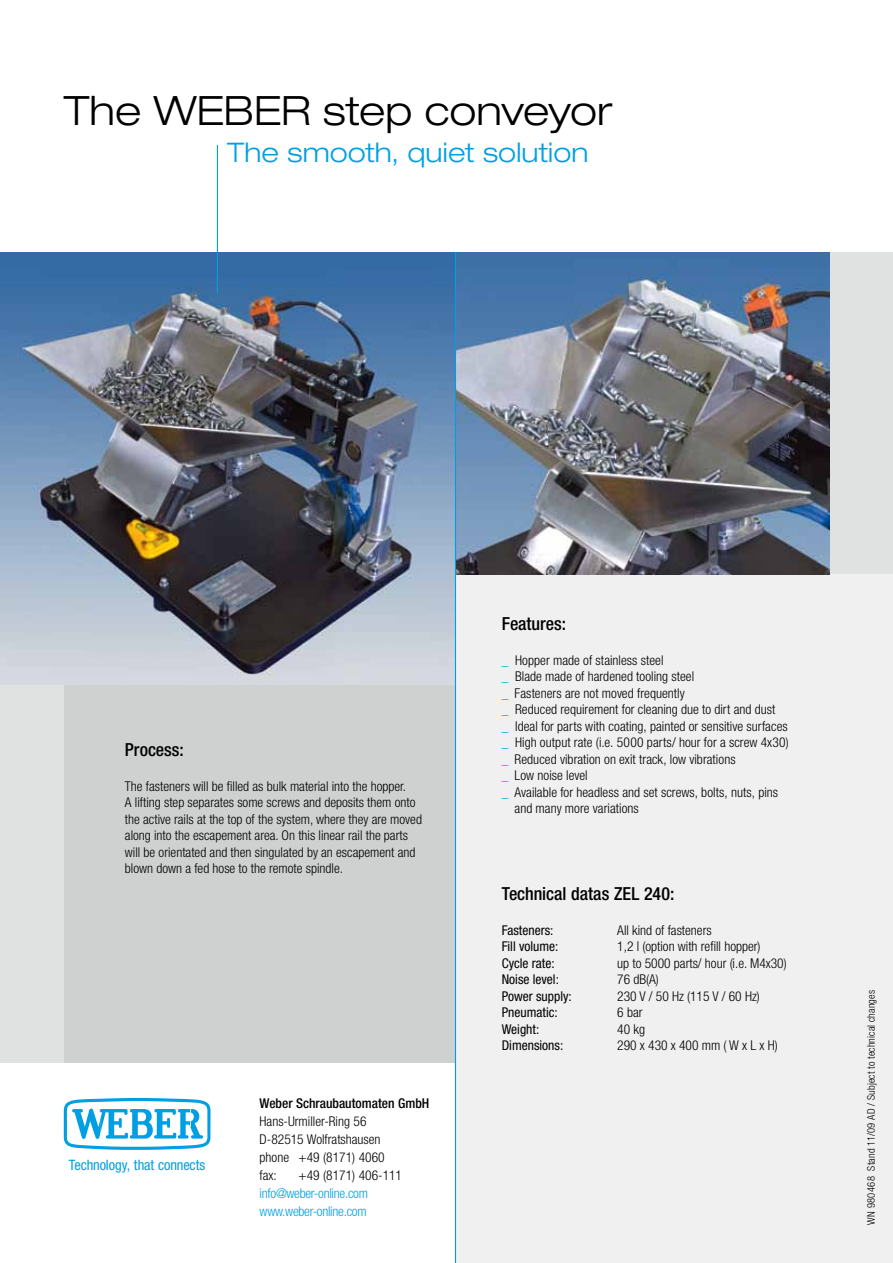
<style>
.page{position:relative;width:893px;height:1263px;background:#fff}
.page>*{position:absolute;margin:0;border:0;box-sizing:border-box;transform-origin:0 0}
.t1{font:300 expanded 40.5px "Helvetica Neue LT Std";color:#000}
.t2{font:300 expanded 27px "Helvetica Neue LT Std";letter-spacing:.005em;color:#009fe3}
.t3{font:500 condensed 18px "Helvetica Neue LT Std";color:#000}
.t4{font:condensed 14.4px "Helvetica Neue LT Std";letter-spacing:-.005em;color:#009fe3}
.t5{font:300 condensed 13.5px/16.5px "Helvetica Neue LT Std";color:#000}
.t6{font:condensed 13.5px "Helvetica Neue LT Std";color:#000}
.t7{font:300 condensed 13.5px/18px "Helvetica Neue LT Std";letter-spacing:-.02em;color:#009fe3}
.t8{font:500 condensed 13.5px "Helvetica Neue LT Std";color:#000}
.t9{font:300 condensed 13.5px "Helvetica Neue LT Std";letter-spacing:.24em;color:#000}
.t10{font:300 condensed 10.5px "Helvetica Neue LT Std";letter-spacing:.015em;color:#000}
.s1{color:#009fe3}
</style>
<div class="page">
<div style="left:0;top:252px;width:893px;height:810px;background:#e0e1e1"></div>
<div style="left:64px;top:684px;width:391px;height:378px;background:#cfd1d1"></div>
<div style="left:456px;top:574px;width:437px;height:689px;background:#f0f0f0"></div>
<svg style="left:64px;top:1098px;width:146px;height:52px"></svg>
<img style="left:0;top:252px;width:455px;height:432px">
<img style="left:456px;top:252px;width:373px;height:322px">
<hr style="left:455px;top:252px;width:1px;height:1011px;background:#009fe3">
<hr style="left:217px;top:145px;width:1px;height:148px;background:#009fe3">
<h1 class="t1" style="left:64px;top:86px;width:550px">The WEBER step conveyor</h1>
<h2 class="t2" style="left:227px;top:136px;width:363px">The smooth, quiet solution</h2>
<h3 class="t3" style="left:125px;top:739px;width:60px">Process:</h3>
<p class="t5" style="left:125px;top:777px;width:299px">The fasteners will be filled as bulk material into the hopper.<br>A lifting step separates some screws and deposits them onto the active rails at the top of the system, where they are moved along into the escapement area. On this linear rail the parts will be orientated and then singulated by an escapement and blown down a fed hose to the remote spindle.</p>
<p class="t4" style="left:69px;top:1156px;width:138px">Technology, that connects</p>
<p class="t8" style="left:260px;top:1095px;width:171px">Weber Schraubautomaten GmbH</p>
<p class="t5" style="left:260px;top:1112px;width:127px;line-height:18px">Hans-Urmiller-Ring 56<br>D-82515 Wolfratshausen phone +49 (8171) 4060 fax:</p>
<p class="t5" style="left:299px;top:1166px;width:105px">+49 (8171) 406-111</p>
<p class="t7" style="left:260px;top:1184px;width:110px">info@weber-online.com www.weber-online.com</p>
<h3 class="t3" style="left:502px;top:613px;width:66px">Features:</h3>
<p class="t5" style="left:502px;top:651px;width:163px"><span class="s1">_</span> Hopper made of stainless steel</p>
<p class="t5" style="left:502px;top:668px;width:194px"><span class="s1">_</span> Blade made of hardened tooling steel</p>
<p class="t5" style="left:502px;top:684px;width:185px"><span class="s1">_</span> Fasteners are not moved frequently</p>
<p class="t5" style="left:502px;top:701px;width:275px"><span class="s1">_</span> Reduced requirement for cleaning due to dirt and dust</p>
<p class="t5" style="left:502px;top:717px;width:287px"><span class="s1">_</span> Ideal for parts with coating, painted or sensitive surfaces</p>
<p class="t5" style="left:502px;top:734px;width:289px"><span class="s1">_</span> High output rate (i.e. 5000 parts/ hour for a screw 4x30)</p>
<p class="t5" style="left:502px;top:750px;width:235px"><span class="s1">_</span> Reduced vibration on exit track, low vibrations</p>
<p class="t5" style="left:502px;top:767px;width:87px"><span class="s1">_</span> Low noise level</p>
<p class="t5" style="left:502px;top:783px;width:278px"><span class="s1">_</span> Available for headless and set screws, bolts, nuts, pins</p>
<p class="t5" style="left:514px;top:800px;width:126px">and many more variations</p>
<h3 class="t3" style="left:502px;top:883px;width:174px">Technical datas ZEL 240:</h3>
<p class="t6" style="left:502px;top:922px;width:53px">Fasteners:</p>
<p class="t5" style="left:617px;top:921px;width:96px">All kind of fasteners</p>
<p class="t6" style="left:502px;top:938px;width:58px">Fill volume:</p>
<p class="t5" style="left:617px;top:938px;width:145px">1,2 l (option with refill hopper)</p>
<p class="t6" style="left:502px;top:955px;width:54px">Cycle rate:</p>
<p class="t5" style="left:617px;top:954px;width:171px">up to 5000 parts/ hour (i.e. M4x30)</p>
<p class="t6" style="left:502px;top:971px;width:59px">Noise level:</p>
<p class="t5" style="left:617px;top:971px;width:43px">76 dB(A)</p>
<p class="t6" style="left:502px;top:988px;width:72px">Power supply:</p>
<p class="t5" style="left:617px;top:987px;width:144px">230 V / 50 Hz (115 V / 60 Hz)</p>
<p class="t6" style="left:502px;top:1004px;width:58px">Pneumatic:</p>
<p class="t5" style="left:617px;top:1004px;width:27px">6 bar</p>
<p class="t6" style="left:502px;top:1021px;width:39px">Weight:</p>
<p class="t5" style="left:617px;top:1020px;width:29px">40 kg</p>
<p class="t6" style="left:502px;top:1037px;width:63px">Dimensions:</p>
<p class="t9" style="left:617px;top:1037px;width:162px">290x430x400mm(WxLxH)</p>
<p class="t10" style="left:865px;top:1225px;width:236px;rotate:-90deg">WN 980468 Stand 11/09 AD / Subject to technical changes</p>
</div>
